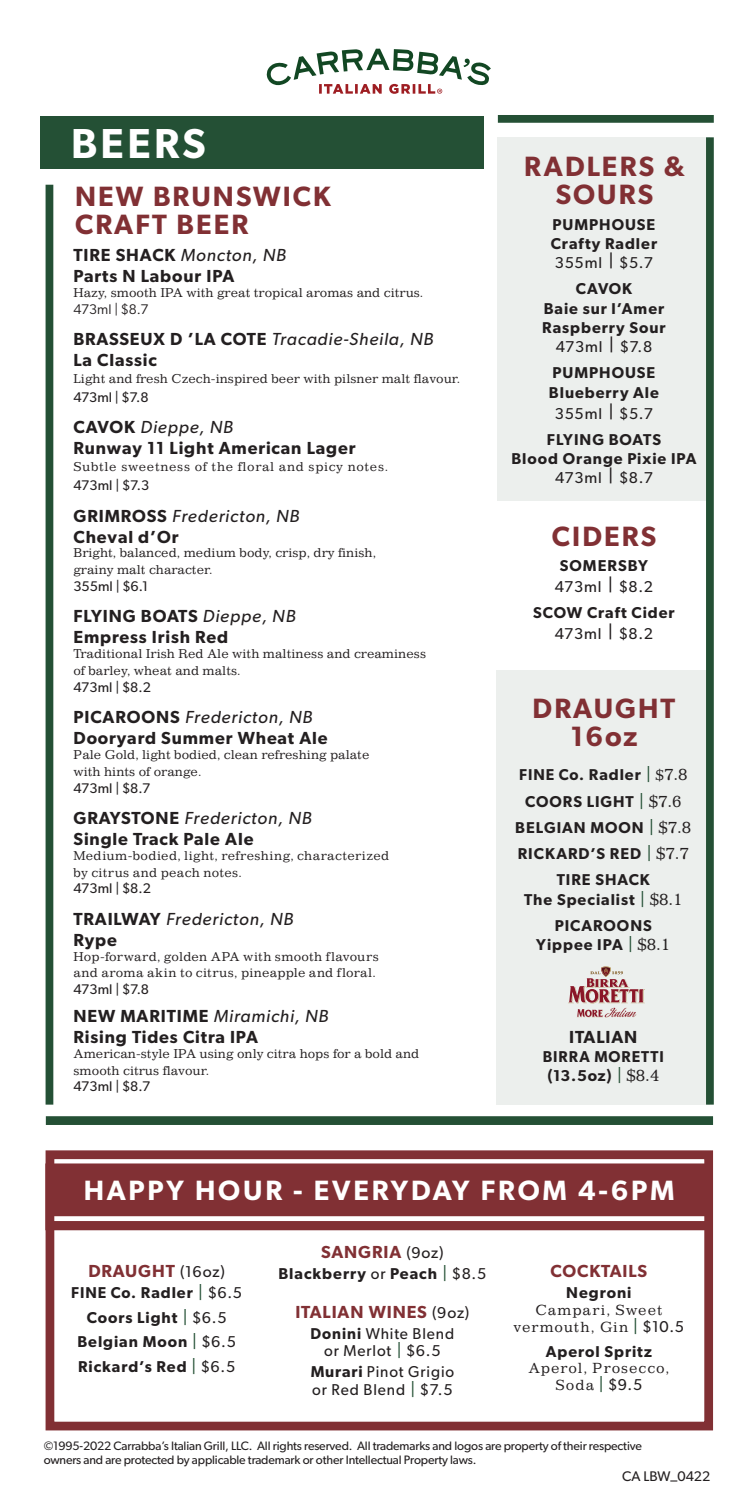
<style>
.page{position:relative;width:756px;height:1512px;background:#fff}
.page>*{position:absolute;margin:0;border:0;box-sizing:border-box;transform-origin:0 0}
.t1{font:600 42px "Gibson";letter-spacing:.075em;color:#fff}
.t2{font:600 28px/28px "Gibson";letter-spacing:.075em;color:#813034;text-align:center}
.t3{font:600 28px "Gibson";letter-spacing:.1em;color:#fff}
.t4{font:600 17.5px/21px "Gibson";letter-spacing:.05em;color:#231f20}
.t5{font:600 17.5px "Gibson";letter-spacing:.05em;color:#813034}
.t6{font:italic 17.5px/21px "Gibson";letter-spacing:.05em;color:#231f20}
.t7{font:600 15.75px/19.2px "Gibson";letter-spacing:.06em;color:#231f20;text-align:center}
.t8{font:15.75px/17.5px "Gibson";letter-spacing:.055em;color:#231f20;text-align:center}
.t9{font:14px "Gibson";color:#231f20}
.t10{font:14px/16.8px "Impressum";letter-spacing:.065em;color:#231f20;text-align:center}
.t11{font:14px "Gibson";letter-spacing:.005em;color:#231f20}
.t12{font:12.25px/16.8px "Impressum";color:#231f20}
.t13{font:12.25px/14px "Gibson";letter-spacing:-.01em;color:#231f20}
.t14{font:12.25px/16.8px "Impressum";letter-spacing:.02em;color:#231f20}
.t15{font:12.25px/16.8px "Impressum";letter-spacing:.025em;color:#231f20}
.t16{font:12.25px "Impressum";letter-spacing:.05em;color:#231f20}
.s1{font-weight:400;font-style:italic}
.s2{font-weight:600;font-style:normal}
.s3{font-weight:400}
.s4{font-family:"Impressum";font-weight:400;font-size:21px}
.s5{font-weight:600}
.s6{font-family:"Impressum";font-size:21px}
.s7{font-weight:400;font-size:17.5px;color:#245035}
.s8{font-family:"Impressum";font-weight:400}
.s9{font-family:"Impressum";font-weight:400;font-size:17.5px}
.s10{font-weight:400;font-size:15.75px;color:#231f20}
.s11{font-size:17.5px;color:#245035}
.s12{font-family:"Gibson";font-size:17.5px;color:#245035}
.s13{font-family:"Gibson";font-size:15.75px}
</style>
<div class="page">
<div style="left:46px;top:1150px;width:667px;height:280px;border:9px solid #813034"></div>
<div style="left:40px;top:116px;width:444px;height:53px;background:#245035"></div>
<div style="left:498px;top:137px;width:212px;height:363px;background:#ecefed"></div>
<div style="left:496px;top:670px;width:214px;height:435px;background:#ecefed"></div>
<svg style="left:568px;top:966px;width:77px;height:52px"></svg>
<div style="left:45px;top:1163px;width:665px;height:67px;background:#813034;border:2px solid #813034"></div>
<div style="left:46px;top:185px;width:7px;height:920px;background:#245035"></div>
<svg style="left:267px;top:49px;width:224px;height:45px"></svg>
<div style="left:46px;top:1116px;width:667px;height:9px;background:#245035;border:2px solid #245035"></div>
<div style="left:706px;top:137px;width:8px;height:968px;background:#245035;border:2px solid #245035"></div>
<div style="left:498px;top:115px;width:216px;height:8px;background:#245035;border:2px solid #245035"></div>
<div style="left:54px;top:1216px;width:650px;height:5px;background:#fff"></div>
<h1 class="t1" style="left:71px;top:118px;width:136px">BEERS</h1>
<h2 class="t2" style="left:75px;top:182px;width:257px;text-align:left">NEW BRUNSWICK<br>CRAFT BEER</h2>
<p class="t4" style="left:74px;top:244px;width:214px">TIRE SHACK <span class="s1">Moncton, NB<br></span>Parts N Labour IPA</p>
<p class="t12" style="left:74px;top:284px;width:351px">Hazy, smooth IPA with great tropical aromas and citrus.</p>
<p class="t11" style="left:74px;top:300px;width:77px">473ml | $8.7</p>
<p class="t4" style="left:74px;top:328px;width:361px">BRASSEUX D ’LA COTE <span class="s1">Tracadie-Sheila, NB<br></span>La Classic</p>
<p class="t12" style="left:74px;top:370px;width:388px">Light and fresh Czech-inspired beer with pilsner malt flavour.</p>
<p class="t9" style="left:74px;top:389px;width:77px">473ml | $7.8</p>
<p class="t4" style="left:74px;top:416px;width:284px">CAVOK <span class="s1">Dieppe, NB<br></span>Runway 11 Light American Lager</p>
<p class="t16" style="left:74px;top:459px;width:316px">Subtle sweetness of the floral and spicy notes.</p>
<p class="t9" style="left:73px;top:477px;width:77px">473ml | $7.3</p>
<p class="t4" style="left:74px;top:505px;width:228px">GRIMROSS <span class="s1">Fredericton, NB<br></span>Cheval d’Or</p>
<p class="t12" style="left:74px;top:544px;width:304px">Bright, balanced, medium body, crisp, dry finish, grainy malt character.</p>
<p class="t9" style="left:74px;top:578px;width:76px">355ml | $6.1</p>
<p class="t4" style="left:74px;top:605px;width:224px">FLYING BOATS <span class="s1">Dieppe, NB<br></span>Empress Irish Red</p>
<p class="t12" style="left:74px;top:645px;width:354px">Traditional Irish Red Ale with maltiness and creaminess of barley, wheat and malts.</p>
<p class="t9" style="left:74px;top:678px;width:79px">473ml | $8.2</p>
<p class="t4" style="left:74px;top:706px;width:256px">PICAROONS <span class="s1">Fredericton, NB<br></span>Dooryard Summer Wheat Ale</p>
<p class="t12" style="left:74px;top:746px;width:298px">Pale Gold, light bodied, clean refreshing palate with hints of orange.</p>
<p class="t9" style="left:74px;top:779px;width:78px">473ml | $8.7</p>
<p class="t4" style="left:74px;top:807px;width:240px">GRAYSTONE <span class="s1">Fredericton, NB<br></span>Single Track Pale Ale</p>
<p class="t15" style="left:74px;top:847px;width:317px">Medium-bodied, light, refreshing, characterized by citrus and peach notes.</p>
<p class="t9" style="left:74px;top:880px;width:79px">473ml | $8.2</p>
<p class="t6" style="left:74px;top:908px;width:221px"><span class="s2">TRAILWAY</span> Fredericton, NB<br><span class="s2">Rype</span></p>
<p class="t14" style="left:74px;top:947px;width:307px">Hop-forward, golden APA with smooth flavours and aroma akin to citrus, pineapple and floral.</p>
<p class="t9" style="left:74px;top:981px;width:77px">473ml | $7.8</p>
<p class="t4" style="left:74px;top:1005px;width:257px">NEW MARITIME <span class="s1">Miramichi, NB<br></span>Rising Tides Citra IPA</p>
<p class="t12" style="left:74px;top:1045px;width:347px">American-style IPA using only citra hops for a bold and smooth citrus flavour.</p>
<p class="t9" style="left:73px;top:1078px;width:78px">473ml | $8.7</p>
<h2 class="t2" style="left:524px;top:152px;width:162px">RADLERS &amp;<br>SOURS</h2>
<p class="t7" style="left:551px;top:214px;width:108px;text-align:justify">PUMPHOUSE Crafty Radler <span class="s3">355ml</span> <span class="s4">|</span> <span class="s3">$5.7</span></p>
<p class="t7" style="left:542px;top:279px;width:125px">CAVOK<br>Baie sur l’Amer<br>Raspberry Sour<br><span class="s3">473ml</span> <span class="s4">|</span> <span class="s3">$7.8</span></p>
<p class="t7" style="left:549px;top:363px;width:112px;text-align:left">PUMPHOUSE<br>Blueberry Ale</p>
<p class="t7" style="left:547px;top:400px;width:116px;line-height:26.2px"><span class="s3">355ml</span> <span class="s4">|</span> <span class="s3">$5.7<br></span>FLYING BOATS</p>
<p class="t7" style="left:511px;top:449px;width:187px">Blood Orange Pixie IPA<br><span class="s3">473ml</span> <span class="s4">|</span> <span class="s3">$8.7</span></p>
<h2 class="t2" style="left:552px;top:521px;width:106px">CIDERS</h2>
<p class="t8" style="left:555px;top:555px;width:100px;line-height:21px"><span class="s5">SOMERSBY<br></span>473ml <span class="s6">|</span> $8.2</p>
<p class="t7" style="left:533px;top:602px;width:143px;line-height:21px">SCOW Craft Cider<br><span class="s3">473ml</span> <span class="s4">|</span> <span class="s3">$8.2</span></p>
<h2 class="t2" style="left:533px;top:694px;width:144px">DRAUGHT<br>16oz</h2>
<p class="t7" style="left:515px;top:761px;width:178px;line-height:26.2px">FINE Co. Radler <span class="s7">|</span> <span class="s8">$</span><span class="s9">7.8<br></span>COORS LIGHT <span class="s7">|</span> <span class="s9">$7.6<br></span>BELGIAN MOON <span class="s7">|</span> <span class="s9">$7.8<br></span>RICKARD’S RED <span class="s7">|</span> <span class="s9">$7.7<br></span>TIRE SHACK</p>
<p class="t7" style="left:524px;top:886px;width:160px;line-height:26.2px">The Specialist <span class="s7">|</span> <span class="s9">$8.1<br></span>PICAROONS</p>
<p class="t7" style="left:536px;top:935px;width:136px">Yippee IPA <span class="s7">|</span> <span class="s9">$8.1</span></p>
<p class="t4" style="left:569px;top:1026px;width:70px">ITALIAN</p>
<p class="t7" style="left:543px;top:1047px;width:123px;text-align:left">BIRRA MORETTI (13.5oz) <span class="s7">|</span> <span class="s9">$8.4</span></p>
<h2 class="t3" style="left:84px;top:1174px;width:592px">HAPPY HOUR - EVERYDAY FROM 4-6PM</h2>
<p class="t5" style="left:88px;top:1261px;width:138px">DRAUGHT <span class="s10">(16oz)</span></p>
<p class="t7" style="left:71px;top:1280px;width:172px;line-height:24.5px">FINE Co. Radler <span class="s7">|</span> <span class="s3">$6.5<br></span>Coors Light <span class="s7">|</span> <span class="s3">$6.5<br></span>Belgian Moon <span class="s7">|</span> <span class="s3">$6.5<br></span>Rickard’s Red <span class="s7">|</span> <span class="s3">$6.5</span></p>
<p class="t5" style="left:321px;top:1242px;width:124px">SANGRIA <span class="s10">(9oz)</span></p>
<p class="t7" style="left:278px;top:1264px;width:209px">Blackberry <span class="s3">or</span> Peach <span class="s7">|</span> <span class="s3">$8.5</span></p>
<p class="t5" style="left:295px;top:1301px;width:176px">ITALIAN WINES <span class="s10">(9oz)</span></p>
<p class="t8" style="left:311px;top:1324px;width:145px"><span class="s5">Donini</span> White Blend or Merlot <span class="s11">|</span> $6.5</p>
<p class="t8" style="left:311px;top:1363px;width:145px;text-align:left"><span class="s5">Murari</span> Pinot Grigio or Red Blend <span class="s11">|</span> $7.5</p>
<p class="t5" style="left:551px;top:1261px;width:98px">COCKTAILS</p>
<p class="t7" style="left:566px;top:1283px;width:67px">Negroni</p>
<p class="t10" style="left:514px;top:1301px;width:172px">Campari, Sweet vermouth, Gin <span class="s12">|</span> <span class="s13">$10.5</span></p>
<p class="t7" style="left:546px;top:1341px;width:108px">Aperol Spritz</p>
<p class="t10" style="left:528px;top:1359px;width:142px">Aperol, Prosecco,<br>Soda <span class="s12">|</span> <span class="s13">$9.5</span></p>
<p class="t13" style="left:44px;top:1439px;width:600px">©1995-2022 Carrabba’s Italian Grill, LLC. All rights reserved. All trademarks and logos are property of their respective owners and are protected by applicable trademark or other Intellectual Property laws.</p>
<p class="t9" style="left:622px;top:1468px;width:89px">CA LBW_0422</p>
</div>
